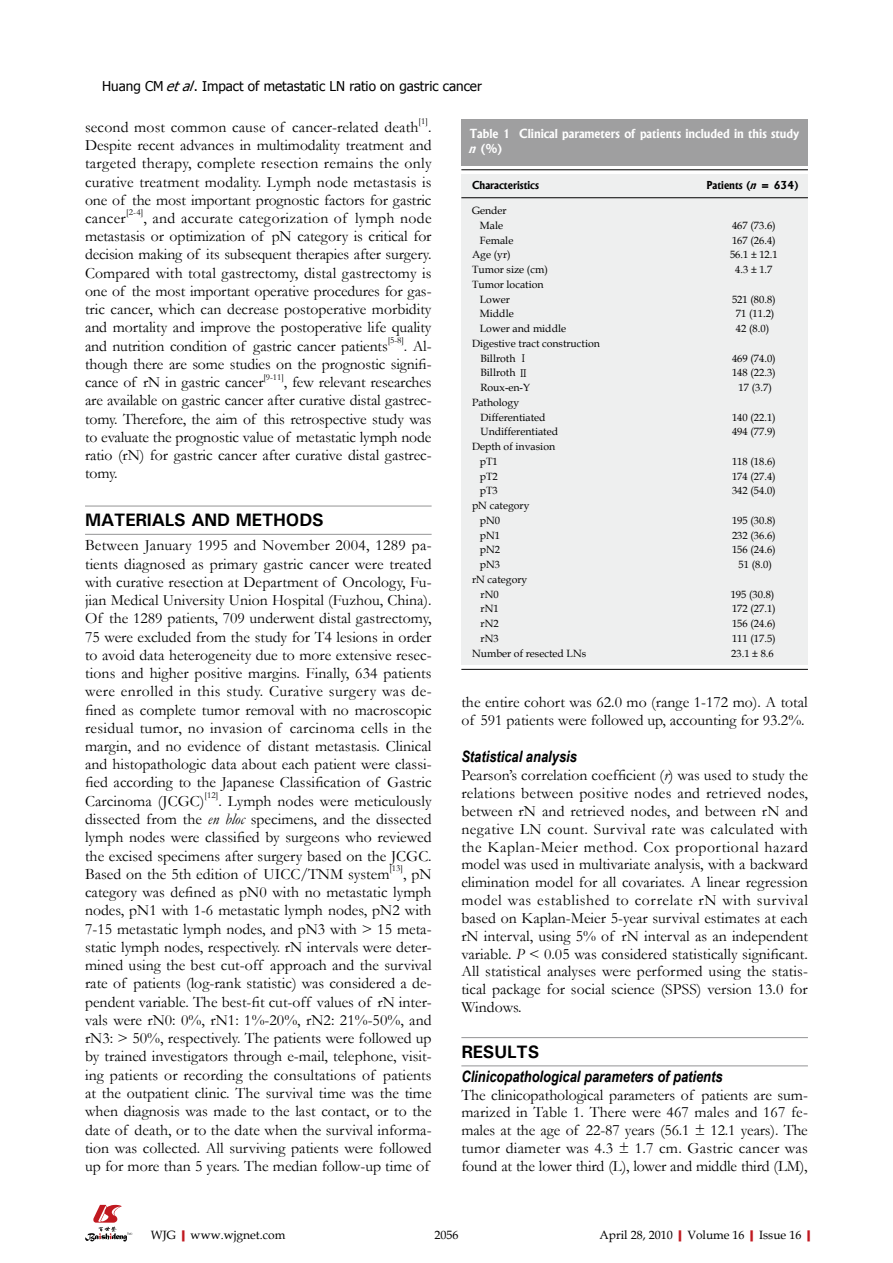
<style>
.page{position:relative;width:893px;height:1263px;background:#fff}
.page>*{position:absolute;margin:0;border:0;box-sizing:border-box;transform-origin:0 0}
.t1{font:700 18px "Univers";letter-spacing:-.01em;color:#000}
.t2{font:15.75px/18.3px "Garamond";color:#000;text-align:justify}
.t3{font:italic 700 15.75px "Arial Narrow";color:#000}
.t4{font:13.5px "Tahoma";color:#000}
.t5{font:700 12px/15px "Albertus";color:#fff}
.t6{font:12px "Book Antiqua";color:#000}
.t7{font:10.5px/14.7px "Book Antiqua";color:#000}
.t8{font:700 10.5px "Albertus";color:#000}
.t9{font:9.15px "Garamond";color:#000}
.s1{font-style:italic}
.s2{font-family:"Koz Min Pro"}
.s3{font-weight:700;color:#c01920}
</style>
<div class="page">
<svg style="left:85px;top:1205px;width:48px;height:36px"></svg>
<div style="left:461px;top:119px;width:347px;height:46px;background:#9f9fa0"></div>
<div style="left:461px;top:174px;width:347px;height:491px;background:#eeefef"></div>
<hr style="left:461px;top:169px;width:347px;height:1px;background:#000">
<hr style="left:461px;top:197px;width:347px;height:1px;background:#000">
<hr style="left:461px;top:669px;width:347px;height:1px;background:#000">
<hr style="left:85px;top:506px;width:347px;height:1px;background:#949495">
<hr style="left:85px;top:534px;width:347px;height:1px;background:#949495">
<hr style="left:461px;top:1037px;width:347px;height:1px;background:#949495">
<hr style="left:461px;top:1066px;width:347px;height:1px;background:#949495">
<p class="t4" style="left:102px;top:77px;width:381px">Huang CM <span class="s1">etal</span>. Impact of metastatic LN ratio on gastric cancer</p>
<p class="t2" style="left:85px;top:117px;width:335px">second most common cause of cancer-related death</p>
<p class="t9" style="left:419px;top:115px;width:11px">[1]</p>
<p class="t2" style="left:85px;top:117px;width:348px;text-indent:343px">.<br>Despite recent advances in multimodality treatment and targeted therapy, complete resection remains the only curative treatment modality. Lymph node metastasis is one of the most important prognostic factors for gastric cancer</p>
<p class="t5" style="left:468px;top:126px;width:333px">Table 1 Clinical parameters of patients included in this study <span class="s1">n</span> (%)</p>
<p class="t8" style="left:472px;top:179px;width:68px">Characteristics</p>
<p class="t8" style="left:706px;top:179px;width:94px">Patients (<span class="s1">n</span> = 634)</p>
<p class="t7" style="left:472px;top:203px;width:36px;text-align:center">Gender<br>Male</p>
<p class="t9" style="left:126px;top:206px;width:19px">[2-4]</p>
<p class="t2" style="left:85px;top:209px;width:348px;text-indent:58px">, and accurate categorization of lymph node metastasis or optimization of pN category is critical for decision making of its subsequent therapies after surgery.<br>Compared with total gastrectomy, distal gastrectomy is one of the most important operative procedures for gas&shy;tric cancer, which can decrease postoperative morbidity and mortality and improve the postoperative life quality and nutrition condition of gastric cancer patients</p>
<p class="t7" style="left:732px;top:218px;width:45px">467 (73.6)</p>
<p class="t7" style="left:480px;top:232px;width:35px">Female</p>
<p class="t7" style="left:732px;top:232px;width:45px">167 (26.4)</p>
<p class="t7" style="left:472px;top:247px;width:40px">Age (yr)</p>
<p class="t7" style="left:730px;top:247px;width:49px">56.1 ± 12.1</p>
<p class="t7" style="left:472px;top:262px;width:77px">Tumor size (cm)</p>
<p class="t7" style="left:735px;top:262px;width:39px">4.3 ± 1.7</p>
<p class="t7" style="left:480px;top:277px;width:65px;text-indent:-8px">Tumor location<br>Lower</p>
<p class="t7" style="left:732px;top:291px;width:45px">521 (80.8)</p>
<p class="t7" style="left:480px;top:306px;width:35px">Middle</p>
<p class="t7" style="left:736px;top:306px;width:40px">71 (11.2)</p>
<p class="t7" style="left:480px;top:321px;width:88px">Lower and middle</p>
<p class="t7" style="left:736px;top:321px;width:35px">42 (8.0)</p>
<p class="t7" style="left:480px;top:336px;width:121px;text-indent:-9px">Digestive tract construction<br>Billroth <span class="s2">Ⅰ</span></p>
<p class="t9" style="left:388px;top:334px;width:18px">[5-8]</p>
<p class="t2" style="left:85px;top:336px;width:348px;text-indent:319px">. Al&shy;though there are some studies on the prognostic signifi&shy;cance of rN in gastric cancer</p>
<p class="t7" style="left:732px;top:350px;width:45px">469 (74.0)</p>
<p class="t7" style="left:480px;top:365px;width:50px">Billroth <span class="s2">Ⅱ</span></p>
<p class="t7" style="left:732px;top:365px;width:45px">148 (22.3)</p>
<p class="t7" style="left:480px;top:380px;width:51px">Roux-en-Y</p>
<p class="t7" style="left:739px;top:380px;width:35px">17 (3.7)</p>
<p class="t7" style="left:480px;top:395px;width:67px;text-indent:-9px">Pathology<br>Differentiated</p>
<p class="t9" style="left:264px;top:370px;width:22px">[9-11]</p>
<p class="t2" style="left:85px;top:373px;width:348px;text-indent:199px">, few relevant rese-arches are available on gastric cancer after curative distal gastrec&shy;tomy. Therefore, the aim of this retrospective study was to evaluate the prognostic value of metastatic lymph node ratio (rN) for gastric cancer after curative distal gastrec&shy;tomy.</p>
<p class="t1" style="left:85px;top:508px;width:240px">MATERIALS AND METHODS</p>
<p class="t2" style="left:85px;top:536px;width:348px">Between January 1995 and November 2004, 1289 pa&shy;tients diagnosed as primary gastric cancer were treated with curative resection at Department of Oncology, Fu&shy;jian Medical University Union Hospital (Fuzhou, China).<br>Of the 1289 patients, 709 underwent distal gastrectomy, 75 were excluded from the study for T4 lesions in order to avoid data heterogeneity due to more extensive resec&shy;tions and higher positive margins. Finally, 634 patients were enrolled in this study. Curative surgery was de&shy;fined as complete tumor removal with no macroscopic residual tumor, no invasion of carcinoma cells in the margin, and no evidence of distant metastasis. Clinical and histo--pathologic data about each patient were classi&shy;fied according to the Japanese Classification of Gastric Carci-noma (JCGC)</p>
<p class="t7" style="left:732px;top:409px;width:45px">140 (22.1)</p>
<p class="t7" style="left:480px;top:424px;width:79px">Undifferentiated</p>
<p class="t7" style="left:732px;top:424px;width:45px">494 (77.9)</p>
<p class="t7" style="left:480px;top:439px;width:77px;text-indent:-8px">Depth of invasion pT1</p>
<p class="t7" style="left:732px;top:454px;width:45px">118 (18.6)</p>
<p class="t7" style="left:480px;top:468px;width:19px">pT2</p>
<p class="t7" style="left:732px;top:468px;width:45px">174 (27.4)</p>
<p class="t7" style="left:480px;top:483px;width:19px">pT3</p>
<p class="t7" style="left:732px;top:483px;width:45px">342 (54.0)</p>
<p class="t7" style="left:480px;top:498px;width:51px;text-indent:-8px">pN category pN0</p>
<p class="t7" style="left:732px;top:513px;width:45px">195 (30.8)</p>
<p class="t7" style="left:480px;top:527px;width:22px">pN1</p>
<p class="t7" style="left:732px;top:527px;width:45px">232 (36.6)</p>
<p class="t7" style="left:480px;top:542px;width:22px">pN2</p>
<p class="t7" style="left:732px;top:542px;width:45px">156 (24.6)</p>
<p class="t7" style="left:480px;top:557px;width:22px">pN3</p>
<p class="t7" style="left:739px;top:557px;width:35px">51 (8.0)</p>
<p class="t7" style="left:480px;top:572px;width:48px;text-indent:-9px">rN category rN0</p>
<p class="t7" style="left:731px;top:586px;width:45px">195 (30.8)</p>
<p class="t7" style="left:480px;top:601px;width:20px">rN1</p>
<p class="t7" style="left:732px;top:601px;width:45px">172 (27.1)</p>
<p class="t7" style="left:480px;top:616px;width:20px">rN2</p>
<p class="t7" style="left:732px;top:616px;width:45px">156 (24.6)</p>
<p class="t7" style="left:480px;top:631px;width:20px">rN3</p>
<p class="t7" style="left:732px;top:631px;width:45px">111 (17.5)</p>
<p class="t7" style="left:472px;top:645px;width:116px">Number of resected LNs</p>
<p class="t7" style="left:731px;top:645px;width:44px">23.1 ± 8.6</p>
<p class="t2" style="left:461px;top:693px;width:348px">the entire cohort was 62.0 mo (range 1-172 mo). A total of 591 patients were followed up, accounting for 93.2%.</p>
<p class="t3" style="left:461px;top:745px;width:117px">Statistical analysis</p>
<p class="t2" style="left:461px;top:766px;width:348px;line-height:17.9px">Pearson’s correlation coefficient (<span class="s1">r</span>) was used to study the relations between positive nodes and retrieved nodes, between rN and retrieved nodes, and between rN and negative LN count. Survival rate was calculated with the Kaplan-Meier method. Cox proportional hazard model was used in multivariate analysis, with a backward elimination model for all covariates. A linear regression model was established to correlate rN with survival based on Kaplan-Meier 5-year survival estimates at each rN interval, using 5% of rN interval as an independent variable. <span class="s1">P</span> &lt; 0.05 was considered statistically significant.<br>All statistical analyses were performed using the statis&shy;tical package for social science (SPSS) version 13.0 for Windows.</p>
<p class="t1" style="left:461px;top:1040px;width:79px">RESULTS</p>
<p class="t3" style="left:461px;top:1064px;width:263px">Clinicopathological parameters of patients</p>
<p class="t2" style="left:461px;top:1085px;width:348px;line-height:17.7px">The clinicopathological parameters of patients are sum&shy;marized in Table 1. There were 467 males and 167 fe&shy;males at the age of 22-87 years (56.1 ± 12.1 years). The tumor diameter was 4.3 ± 1.7 cm. Gastric cancer was found at the lower third (L), lower and middle third (LM),</p>
<p class="t9" style="left:205px;top:789px;width:15px">[12]</p>
<p class="t2" style="left:85px;top:791px;width:348px;text-indent:133px">. Lymph nodes were meticulously dissected from the <span class="s1">en bloc</span> specimens, and the dissected lymph nodes were classified by surgeons who reviewed the excised specimens after surgery based on the JCGC.<br>Based on the 5th edition of UICC/TNM system</p>
<p class="t9" style="left:389px;top:862px;width:15px">[13]</p>
<p class="t2" style="left:85px;top:864px;width:348px;text-indent:318px">, pN category was defined as pN0 with no metastatic lymph nodes, pN1 with 1-6 metastatic lymph nodes, pN2 with 7-15 metastatic lymph nodes, and pN3 with &gt; 15 meta&shy;static lymph nodes, respectively. rN intervals were deter&shy;mined using the best cut-off approach and the survival rate of patients (log-rank statistic) was considered a de&shy;pendent variable. The best-fit cut-off values of rN inter&shy;vals were rN0: 0%, rN1: 1%-20%, rN2: 21%-50%, and rN3: &gt; 50%, respectively. The patients were followed up by trained investigators through e-mail, telephone, visit&shy;ing patients or recording the consultations of patients at the outpatient clinic. The survival time was the time when diagnosis was made to the last contact, or to the date of death, or to the date when the survival informa&shy;tion was collected. All surviving patients were followed up for more than 5 years. The median follow-up time of</p>
<p class="t6" style="left:151px;top:1226px;width:136px">WJG<span class="s3">|</span>www.wjgnet.com</p>
<p class="t6" style="left:434px;top:1226px;width:25px">2056</p>
<p class="t6" style="left:599px;top:1226px;width:218px">April 28, 2010<span class="s3">|</span>Volume 16<span class="s3">|</span>Issue 16<span class="s3">|</span></p>
</div>
